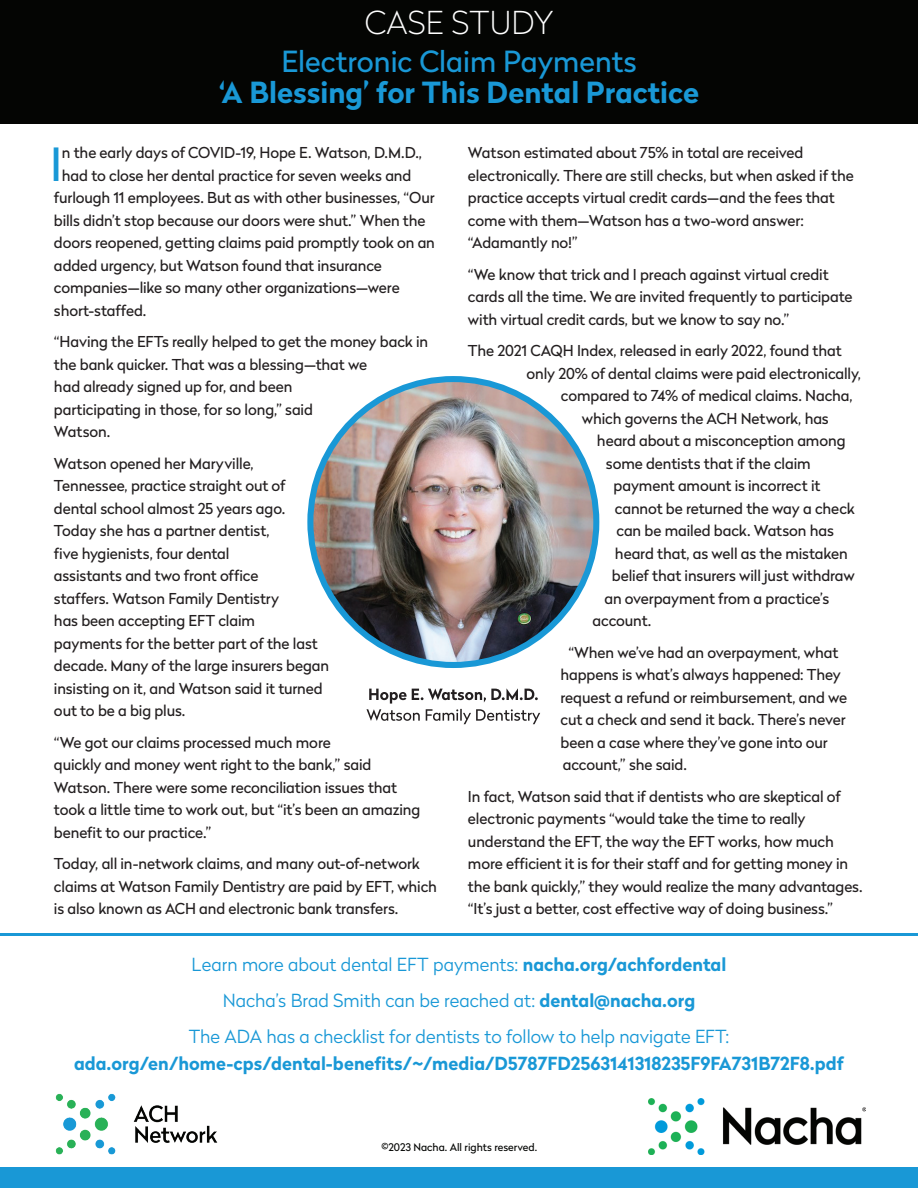
<style>
.page{position:relative;width:918px;height:1188px;background:#fff}
.page>*{position:absolute;margin:0;border:0;box-sizing:border-box;transform-origin:0 0}
.t1{font:45.6px "Radikal";color:#1998d6}
.t2{font:100 31.5px "Radikal";letter-spacing:.005em;color:#fff}
.t3{font:700 29.1px "Radikal";color:#1998d6}
.t4{font:29.1px "Radikal";color:#1998d6}
.t5{font:300 18px/36px "Radikal";color:#1998d6;text-align:center}
.t6{font:700 18px "Radikal";color:#1998d6}
.t7{font:15px/22.5px "Radikal";letter-spacing:-.01em;color:#231f20}
.t8{font:10.5px "Radikal";color:#040503}
.s1{font-weight:700}
</style>
<div class="page">
<div style="left:0;top:0;width:918px;height:123px;background:#040503"></div>
<div style="left:0;top:1167px;width:918px;height:21px;background:#1998d6"></div>
<img style="left:310px;top:379px;width:286px;height:286px;border-radius:143px">
<svg style="left:366px;top:688px;width:174px;height:36px"></svg>
<img style="left:55px;top:1094px;width:163px;height:61px">
<img style="left:648px;top:1098px;width:218px;height:57px">
<hr style="left:0;top:933px;width:918px;height:2px;background:#1998d6">
<h2 class="t2" style="left:365px;top:1px;width:190px">CASE STUDY</h2>
<h3 class="t4" style="left:281px;top:40px;width:357px">Electronic Claim Payments</h3>
<h3 class="t3" style="left:219px;top:71px;width:482px">‘A Blessing’ for This Dental Practice</h3>
<h1 class="t1" style="left:50px;top:132px;width:14px">I</h1>
<p class="t7" style="left:62px;top:141px;width:362px">n the early days of COVID-19, Hope E. Watson, D.M.D.,</p>
<p class="t7" style="left:62px;top:163px;width:351px">had to close her dental practice for seven weeks and</p>
<p class="t7" style="left:54px;top:186px;width:382px">furlough 11 employees. But as with other businesses, “Our</p>
<p class="t7" style="left:54px;top:208px;width:373px">bills didn’t stop because our doors were shut.” When the</p>
<p class="t7" style="left:54px;top:231px;width:382px">doors reopened, getting claims paid promptly took on an</p>
<p class="t7" style="left:54px;top:253px;width:329px">added urgency, but Watson found that insurance</p>
<p class="t7" style="left:54px;top:276px;width:347px">companies—like so many other organizations—were</p>
<p class="t7" style="left:54px;top:298px;width:94px">short-staffed.</p>
<p class="t7" style="left:54px;top:330px;width:376px">“Having the EFTs really helped to get the money back in the bank quicker. That was a blessing—that we<br>had already signed up for, and been<br>participating in those, for so long,” said<br>Watson.</p>
<p class="t7" style="left:54px;top:451px;width:277px">Watson opened her Maryville, Tennessee, practice straight out of dental school almost 25 years ago.<br>Today she has a partner dentist,<br>five hygienists, four dental<br>assistants and two front office<br>staffers. Watson Family Dentistry<br>has been accepting EFT claim<br>payments for the better part of the last decade. Many of the large insurers began insisting on it, and Watson said it turned out to be a big plus.</p>
<p class="t7" style="left:54px;top:730px;width:368px">“We got our claims processed much more<br>quickly and money went right to the bank,” said Watson. There were some reconciliation issues that took a little time to work out, but “it’s been an amazing benefit to our practice.”</p>
<p class="t7" style="left:54px;top:852px;width:384px">Today, all in-network claims, and many out-of-network claims at Watson Family Dentistry are paid by EFT, which is also known as ACH and electronic bank transfers.</p>
<p class="t7" style="left:468px;top:141px;width:387px">Watson estimated about 75% in total are received electronically. There are still checks, but when asked if the practice accepts virtual credit cards—and the fees that come with them—Watson has a two-word answer: “Adamantly no!”</p>
<p class="t7" style="left:468px;top:262px;width:386px">“We know that trick and I preach against virtual credit cards all the time. We are invited frequently to participate with virtual credit cards, but we know to say no.”</p>
<p class="t7" style="left:468px;top:339px;width:375px">The 2021 CAQH Index, released in early 2022, found that</p>
<p class="t7" style="left:526px;top:361px;width:336px">only 20% of dental claims were paid electronically,</p>
<p class="t7" style="left:561px;top:384px;width:293px">compared to 74% of medical claims. Nacha,</p>
<p class="t7" style="left:582px;top:406px;width:248px">which governs the ACH Network, has</p>
<p class="t7" style="left:597px;top:429px;width:250px">heard about a misconception among</p>
<p class="t7" style="left:606px;top:451px;width:206px">some dentists that if the claim</p>
<p class="t7" style="left:613px;top:474px;width:208px">payment amount is incorrect it</p>
<p class="t7" style="left:615px;top:496px;width:241px">cannot be returned the way a check</p>
<p class="t7" style="left:616px;top:519px;width:219px">can be mailed back. Watson has</p>
<p class="t7" style="left:615px;top:541px;width:234px">heard that, as well as the mistaken</p>
<p class="t7" style="left:612px;top:564px;width:244px">belief that insurers will just withdraw</p>
<p class="t7" style="left:604px;top:586px;width:226px">an overpayment from a practice’s</p>
<p class="t7" style="left:592px;top:609px;width:60px">account.</p>
<p class="t7" style="left:560px;top:640px;width:288px;text-indent:8px">“When we’ve had an overpayment, what happens is what’s always happened: They request a refund or reimbursement, and we cut a check and send it back. There’s never been a case where they’ve gone into our account,” she said.</p>
<p class="t7" style="left:468px;top:784px;width:396px">In fact, Watson said that if dentists who are skeptical of electronic payments “would take the time to really understand the EFT, the way the EFT works, how much more efficient it is for their staff and for getting money in the bank quickly,” they would realize the many advantages. “It’s just a better, cost effective way of doing business.”</p>
<p class="t5" style="left:189px;top:946px;width:542px">Learn more about dental EFT payments: <span class="s1">nacha.org/achfordental<br></span>Nacha’s Brad Smith can be reached at: <span class="s1">dental@nacha.org<br></span>The ADA has a checklist for dentists to follow to help navigate EFT:</p>
<p class="t6" style="left:74px;top:1051px;width:771px">ada.org/en/home-cps/dental-benefits/~/media/D5787FD2563141318235F9FA731B72F8.pdf</p>
<p class="t8" style="left:381px;top:1140px;width:157px">©2023 Nacha. All rights reserved.</p>
</div>
